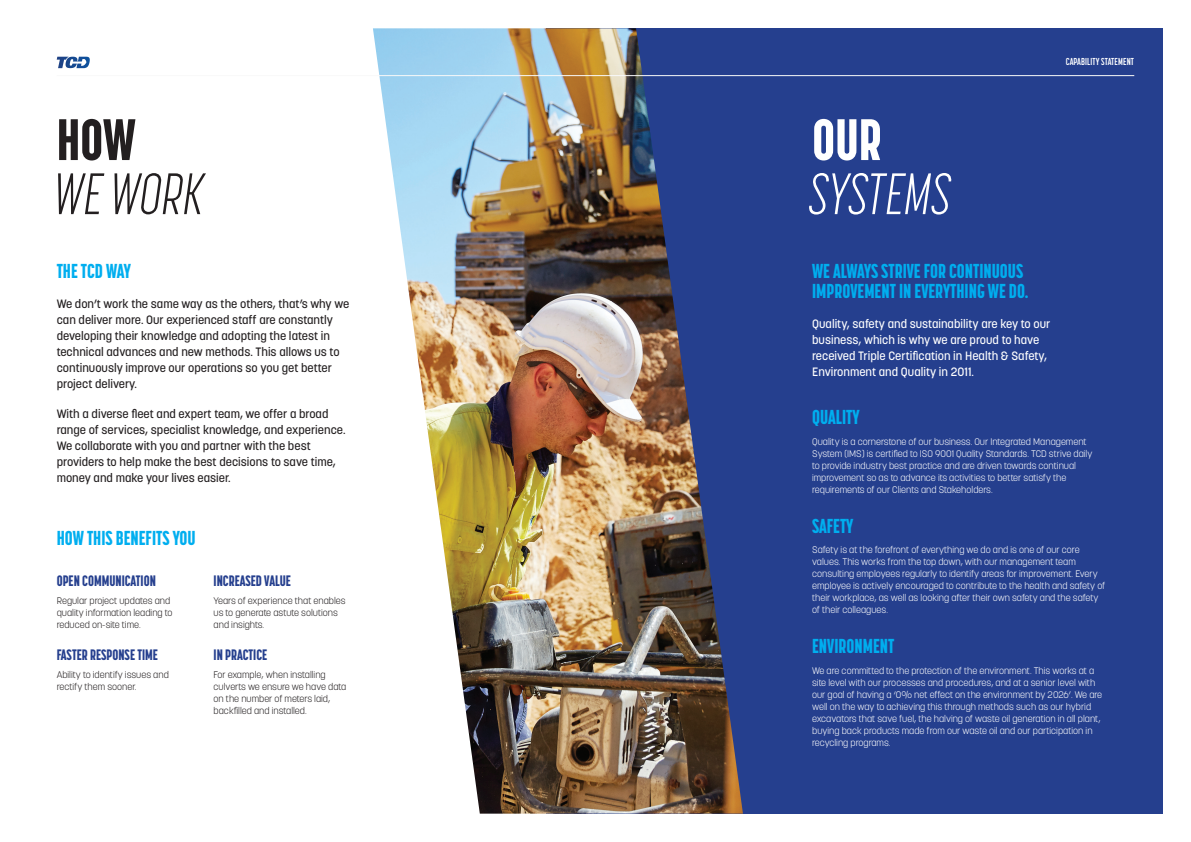
<style>
.page{position:relative;width:1191px;height:842px;background:#fff}
.page>*{position:absolute;margin:0;border:0;box-sizing:border-box;transform-origin:0 0}
.t1{font:300 57.8px "Korolev Compressed";color:#fff}
.t2{font:300 57.8px "Korolev Compressed";color:#231f20}
.t3{font:800 57.8px "Korolev Compressed";color:#231f20}
.t4{font:800 57.8px "Korolev Compressed";color:#fff}
.t5{font:800 20px/20px "Korolev Compressed";color:#00aeef}
.t6{font:800 15px "Korolev Compressed";color:#253f8e}
.Body_Copy{font:500 12px/16px "Korolev";color:#231f20}
.Body_Copy-2{font:500 12px/16px "Korolev";color:#fff}
.t7{font:700 10px "Korolev Compressed";letter-spacing:.01em;color:#fff}
.Body_Copy-3{font:300 9.5px/12px "Korolev";color:#fff}
.Body_Copy-4{font:300 9.5px/12px "Korolev";color:#231f20}
</style>
<div class="page">
<div style="left:546px;top:28px;width:616px;height:786px;background:#253f8e"></div>
<img style="left:373px;top:28px;width:370px;height:786px">
<svg style="left:76px;top:57px;width:13px;height:11px"></svg>
<hr style="left:57px;top:75px;width:1077px;height:1px;background:#f9f9f9">
<p class="t3" style="left:57px;top:106px;width:80px">HOW</p>
<p class="t4" style="left:812px;top:106px;width:71px">OUR</p>
<p class="t2" style="left:51px;top:162px;width:160px">WE WORK</p>
<p class="t1" style="left:806px;top:162px;width:152px">SYSTEMS</p>
<p class="t7" style="left:1065px;top:56px;width:70px">CAPABILITY STATEMENT</p>
<h2 class="t5" style="left:57px;top:261px;width:76px">THE TCD WAY</h2>
<p class="Body_Copy" style="left:57px;top:296px;width:294px">We don’t work the same way as the others, that’s why we can deliver more. Our experienced staff are constantly developing their knowledge and adopting the latest in technical advances and new methods. This allows us to continuously improve our operations so you get better project delivery.</p>
<p class="Body_Copy" style="left:57px;top:406px;width:290px">With a diverse fleet and expert team, we offer a broad range of services, specialist knowledge, and experience.<br>We collaborate with you and partner with the best providers to help make the best decisions to save time, money and make your lives easier.</p>
<h2 class="t5" style="left:57px;top:527px;width:140px">HOW THIS BENEFITS YOU</h2>
<h3 class="t6" style="left:57px;top:572px;width:101px">OPEN COMMUNICATION</h3>
<p class="Body_Copy-4" style="left:57px;top:594px;width:117px">Regular project updates and quality information leading to reduced on-site time.</p>
<h3 class="t6" style="left:57px;top:646px;width:103px">FASTER RESPONSE TIME</h3>
<p class="Body_Copy-4" style="left:57px;top:669px;width:114px">Ability to identify issues and rectify them sooner.</p>
<h3 class="t6" style="left:214px;top:572px;width:79px">INCREASED VALUE</h3>
<p class="Body_Copy-4" style="left:214px;top:594px;width:134px">Years of experience that enables us to generate astute solutions and insights.</p>
<h3 class="t6" style="left:214px;top:646px;width:55px">IN PRACTICE</h3>
<p class="Body_Copy-4" style="left:214px;top:669px;width:134px">For example, when installing culverts we ensure we have data on the number of meters laid, backfilled and installed.</p>
<h2 class="t5" style="left:812px;top:261px;width:218px">WE ALWAYS STRIVE FOR CONTINUOUS<br>IMPROVEMENT IN EVERYTHING WE DO.</h2>
<p class="Body_Copy-2" style="left:812px;top:316px;width:240px">Quality, safety and sustainability are key to our business, which is why we are proud to have received Triple Certification in Health &amp; Safety, Environment and Quality in 2011.</p>
<h2 class="t5" style="left:812px;top:407px;width:49px">QUALITY</h2>
<p class="Body_Copy-3" style="left:812px;top:436px;width:282px">Quality is a cornerstone of our business. Our Integrated Management System (IMS) is certified to ISO 9001 Quality Standards. TCD strive daily to provide industry best practice and are driven towards continual improvement so as to advance its activities to better satisfy the requirements of our Clients and Stakeholders.</p>
<h2 class="t5" style="left:812px;top:515px;width:43px">SAFETY</h2>
<p class="Body_Copy-3" style="left:812px;top:544px;width:294px">Safety is at the forefront of everything we do and is one of our core values. This works from the top down, with our management team consulting employees regularly to identify areas for improvement. Every employee is actively encouraged to contribute to the health and safety of their workplace, as well as looking after their own safety and the safety of their colleagues.</p>
<h2 class="t5" style="left:812px;top:636px;width:84px">ENVIRONMENT</h2>
<p class="Body_Copy-3" style="left:812px;top:664px;width:291px">We are committed to the protection of the environment. This works at a site level with our processes and procedures, and at a senior level with our goal of having a ‘0% net effect on the environment by 2026’. We are well on the way to achieving this through methods such as our hybrid excavators that save fuel, the halving of waste oil generation in all plant, buying back products made from our waste oil and our participation in recycling programs.</p>
</div>
